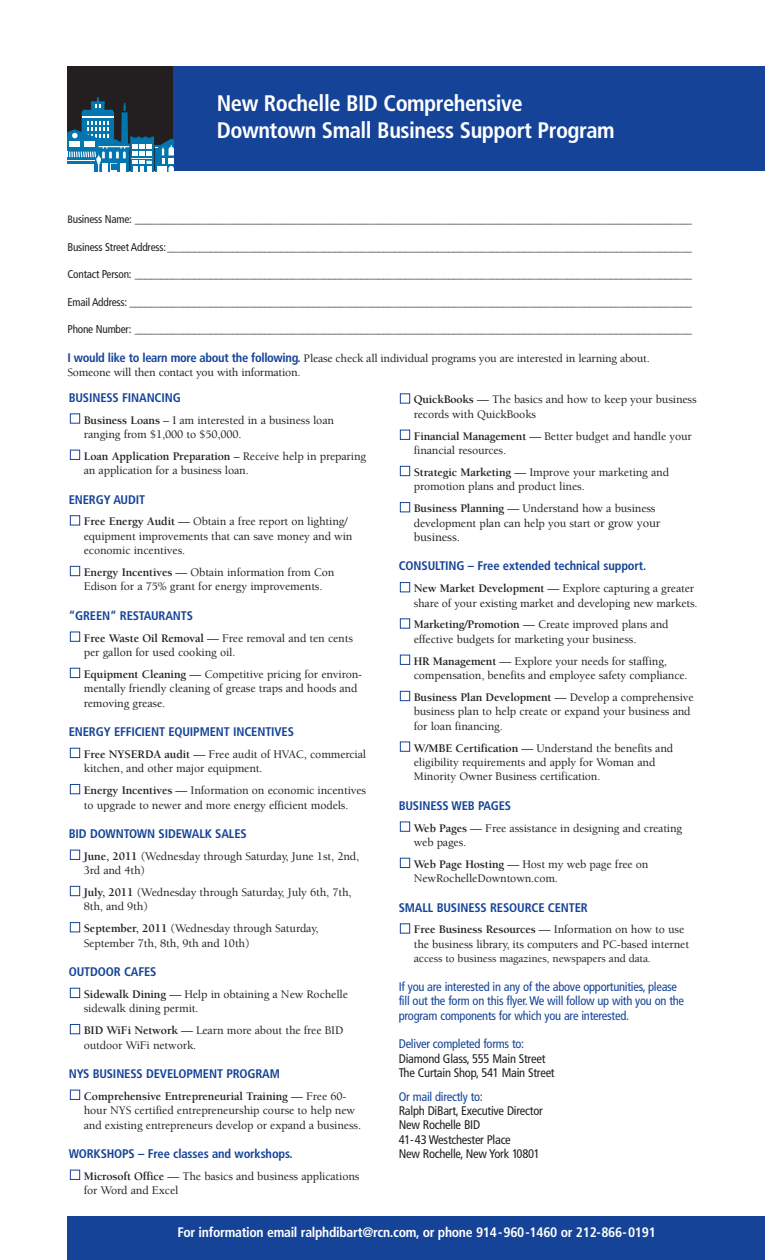
<style>
.page{position:relative;width:765px;height:1260px;background:#fff}
.page>*{position:absolute;margin:0;border:0;box-sizing:border-box;transform-origin:0 0}
.t1{font:700 condensed 22.5px/27.5px "Frutiger";letter-spacing:-.02em;color:#fff}
.t2{font:700 condensed 13.75px "Frutiger";letter-spacing:-.02em;color:#fff}
.t3{font:700 condensed 12.5px "Frutiger";letter-spacing:-.01em;color:#154398}
.t4{font:condensed 12.5px/14.4px "Frutiger";letter-spacing:-.02em;color:#154398}
.t5{font:condensed 12.5px/14.4px "Frutiger";letter-spacing:-.02em;color:#231f20}
.t6{font:500 12.5px "Berkeley";letter-spacing:-.01em;color:#231f20}
.t7{font:500 11.88px/14.4px "Berkeley";letter-spacing:-.01em;color:#231f20}
.t8{font:condensed 11.25px "Frutiger";letter-spacing:-.02em;color:#231f20}
.t9{font:500 11.25px "Berkeley";letter-spacing:-.01em;color:#231f20}
.s1{font-size:10.62px}
.s2{font-family:"Frutiger";font-weight:700;font-stretch:condensed;font-size:12.5px;color:#154398}
.s3{font-weight:700}
.s4{font-size:12.5px}
.s5{font-size:11.88px}
</style>
<div class="page">
<div style="left:68px;top:1216px;width:697px;height:44px;background:#154398"></div>
<div style="left:68px;top:66px;width:697px;height:105px;background:#154398"></div>
<div style="left:70px;top:566px;width:10px;height:10px;border:1px solid #154398"></div>
<div style="left:400px;top:924px;width:10px;height:9px;border:1px solid #154398"></div>
<div style="left:400px;top:858px;width:10px;height:10px;border:1px solid #154398"></div>
<div style="left:400px;top:822px;width:10px;height:10px;border:1px solid #154398"></div>
<div style="left:400px;top:742px;width:10px;height:10px;border:1px solid #154398"></div>
<div style="left:400px;top:691px;width:10px;height:10px;border:1px solid #154398"></div>
<div style="left:400px;top:655px;width:10px;height:10px;border:1px solid #154398"></div>
<div style="left:400px;top:619px;width:10px;height:9px;border:1px solid #154398"></div>
<div style="left:400px;top:582px;width:10px;height:10px;border:1px solid #154398"></div>
<div style="left:400px;top:502px;width:10px;height:10px;border:1px solid #154398"></div>
<div style="left:400px;top:466px;width:10px;height:10px;border:1px solid #154398"></div>
<div style="left:400px;top:430px;width:10px;height:10px;border:1px solid #154398"></div>
<div style="left:400px;top:394px;width:10px;height:9px;border:1px solid #154398"></div>
<div style="left:70px;top:1170px;width:10px;height:10px;border:1px solid #154398"></div>
<div style="left:70px;top:1090px;width:10px;height:10px;border:1px solid #154398"></div>
<div style="left:70px;top:1024px;width:10px;height:10px;border:1px solid #154398"></div>
<div style="left:70px;top:988px;width:10px;height:10px;border:1px solid #154398"></div>
<div style="left:70px;top:922px;width:10px;height:10px;border:1px solid #154398"></div>
<div style="left:70px;top:886px;width:10px;height:10px;border:1px solid #154398"></div>
<div style="left:70px;top:850px;width:10px;height:10px;border:1px solid #154398"></div>
<div style="left:70px;top:784px;width:10px;height:10px;border:1px solid #154398"></div>
<div style="left:70px;top:748px;width:10px;height:10px;border:1px solid #154398"></div>
<div style="left:70px;top:668px;width:10px;height:10px;border:1px solid #154398"></div>
<div style="left:70px;top:632px;width:10px;height:10px;border:1px solid #154398"></div>
<div style="left:70px;top:515px;width:10px;height:10px;border:1px solid #154398"></div>
<div style="left:70px;top:414px;width:10px;height:10px;border:1px solid #154398"></div>
<div style="left:70px;top:450px;width:10px;height:10px;border:1px solid #154398"></div>
<div style="left:68px;top:66px;width:105px;height:105px;background:#231f20"></div>
<svg style="left:68px;top:97px;width:105px;height:74px"></svg>
<h1 class="t1" style="left:217px;top:91px;width:399px">New Rochelle BID Comprehensive<br>Downtown Small Business Support Program</h1>
<p class="t8" style="left:68px;top:215px;width:626px"><span class="s1">B</span>usiness Name: _______________________________________________________________________________________________________</p>
<p class="t8" style="left:67px;top:242px;width:626px">Business Street Address:_________________________________________________________________________________________________</p>
<p class="t8" style="left:68px;top:270px;width:626px">Contact Person: _______________________________________________________________________________________________________</p>
<p class="t8" style="left:68px;top:297px;width:626px">Email Address: ________________________________________________________________________________________________________</p>
<p class="t8" style="left:68px;top:325px;width:626px">Phone Number: _______________________________________________________________________________________________________</p>
<p class="t7" style="left:68px;top:352px;width:584px;line-height:13.8px"><span class="s2">I would like to learn more about the following.</span> Please check all individual programs you are interested in learning about.<br>Someone will then contact you with information.</p>
<p class="t3" style="left:69px;top:392px;width:114px">BUSINESS FINANCING</p>
<p class="t7" style="left:84px;top:414px;width:252px"><span class="s3">Business Loans</span> – I am interested in a business loan ranging from $1,000 to $50,000.</p>
<p class="t7" style="left:84px;top:450px;width:284px"><span class="s3">Loan Application Preparation</span> – Receive help in preparing an application for a business loan.</p>
<p class="t3" style="left:69px;top:494px;width:78px">ENERGY AUDIT</p>
<p class="t7" style="left:84px;top:515px;width:270px"><span class="s3">Free Energy Audit</span> — Obtain a free report on lighting/ equipment improvements that can save money and win economic incentives.</p>
<p class="t7" style="left:84px;top:566px;width:252px"><span class="s3">Energy Incentives</span> — Obtain information from Con<br>Edison for a 75% grant for energy improvements.</p>
<p class="t3" style="left:69px;top:610px;width:126px">“GREEN“ RESTAURANTS</p>
<p class="t7" style="left:84px;top:632px;width:271px"><span class="s3">Free Waste Oil Removal</span> — Free removal and ten cents per gallon for used cooking oil.</p>
<p class="t7" style="left:84px;top:668px;width:280px"><span class="s3">Equipment Cleaning</span> — Competitive pricing for environ&shy;mentally friendly cleaning of grease traps and hoods and removing grease.</p>
<p class="t3" style="left:69px;top:727px;width:227px">ENERGY EFFICIENT EQUIPMENT INCENTIVES</p>
<p class="t7" style="left:84px;top:748px;width:284px"><span class="s3">Free NYSERDA audit</span> — Free audit of HVAC, commercial kitchen, and other major equipment.</p>
<p class="t7" style="left:84px;top:784px;width:284px"><span class="s3">Energy Incentives</span> — Information on economic incentives to upgrade to newer and more energy efficient models.</p>
<p class="t3" style="left:69px;top:829px;width:179px">BID DOWNTOWN SIDEWALK SALES</p>
<p class="t7" style="left:84px;top:850px;width:277px"><span class="s3">June, 2011</span> (Wednesday through Saturday, June 1st, 2nd,<br>3rd and 4th)</p>
<p class="t7" style="left:84px;top:886px;width:269px"><span class="s3">July, 2011</span> (Wednesday through Saturday, July 6th, 7th,<br>8th, and 9th)</p>
<p class="t7" style="left:84px;top:922px;width:236px"><span class="s3">September, 2011</span> (Wednesday through Saturday,<br>September 7th, 8th, 9th and 10th)</p>
<p class="t3" style="left:69px;top:967px;width:89px">OUTDOOR CAFES</p>
<p class="t7" style="left:84px;top:988px;width:266px"><span class="s3">Sidewalk Dining</span> — Help in obtaining a New Rochelle sidewalk dining permit.</p>
<p class="t7" style="left:84px;top:1024px;width:261px"><span class="s3">BID WiFi Network</span> — Learn more about the free BID outdoor WiFi network.</p>
<p class="t3" style="left:69px;top:1069px;width:213px">NYS BUSINESS DEVELOPMENT PROGRAM</p>
<p class="t7" style="left:84px;top:1090px;width:279px"><span class="s3">Comprehensive Entrepreneurial Training</span> — Free 60- hour NYS certified entrepreneurship course to help new and existing entrepreneurs develop or expand a business.</p>
<p class="t3" style="left:69px;top:1149px;width:226px">WORKSHOPS – Free classes and workshops.</p>
<p class="t7" style="left:84px;top:1170px;width:277px"><span class="s3">Microsoft Office</span> — The basics and business applications for Word and Excel</p>
<p class="t7" style="left:414px;top:394px;width:284px"><span class="s3">QuickBooks</span> — The basics and how to keep your business records with QuickBooks</p>
<p class="t7" style="left:414px;top:430px;width:280px"><span class="s3">Financial Management</span> — Better budget and handle your financial resources.</p>
<p class="t7" style="left:414px;top:466px;width:257px"><span class="s3">Strategic Marketing</span> — Improve your marketing and promotion plans and product lines.</p>
<p class="t7" style="left:414px;top:502px;width:248px"><span class="s3">Business Planning</span> — Understand how a business development plan can help you start <span class="s4">or grow your</span></p>
<p class="t6" style="left:414px;top:532px;width:48px">business.</p>
<p class="t3" style="left:399px;top:561px;width:249px">CONSULTING – Free extended technical support<span class="s5">.</span></p>
<p class="t7" style="left:414px;top:582px;width:285px"><span class="s3">New Market Development</span> — Explore capturing a greater share of your existing market and developing new markets.</p>
<p class="t7" style="left:414px;top:619px;width:256px"><span class="s3">Marketing/Promotion</span> — Create improved plans and effective budgets for marketing your business.</p>
<p class="t7" style="left:414px;top:655px;width:275px"><span class="s3">HR Management</span> — Explore your needs for staffing, compensation, benefits and employee safety compliance.</p>
<p class="t7" style="left:414px;top:691px;width:282px"><span class="s3">Business Plan Development</span> — Develop a comprehensive business plan to help create or expand your business and for loan financing.</p>
<p class="t7" style="left:414px;top:742px;width:261px"><span class="s3">W/MBE Certification</span> — Understand the benefits and eligibility requirements and apply for Woman and<br>Minority Owner Business certification.</p>
<p class="t3" style="left:399px;top:800px;width:114px">BUSINESS WEB PAGES</p>
<p class="t7" style="left:414px;top:822px;width:270px"><span class="s3">Web Pages</span> — Free assistance in designing and creating web pages.</p>
<p class="t7" style="left:414px;top:858px;width:236px"><span class="s3">Web Page Hosting</span> — Host my web page free on<br>NewRochelleDowntown.com.</p>
<p class="t3" style="left:399px;top:902px;width:190px">SMALL BUSINESS RESOURCE CENTER</p>
<p class="t7" style="left:414px;top:924px;width:277px"><span class="s3">Free Business Resources</span> — Information on how to use the business library, its computers and PC-based internet</p>
<p class="t9" style="left:414px;top:954px;width:239px"><span class="s5">ac</span>cess to business magazines, newspapers and data.</p>
<p class="t4" style="left:399px;top:980px;width:287px">If you are interested in any of the above opportunities, please fill out the form on this flyer.We will follow up with you on the program components for which you are interested.</p>
<p class="t4" style="left:399px;top:1038px;width:127px">Deliver completed forms to:</p>
<p class="t5" style="left:399px;top:1052px;width:157px">Diamond Glass, 555 Main Street<br>The Curtain Shop, 541 Main Street</p>
<p class="t4" style="left:399px;top:1090px;width:86px">Or mail directly to:</p>
<p class="t5" style="left:399px;top:1104px;width:146px">Ralph DiBart, Executive Director<br>New Rochelle BID<br>41-43 Westchester Place<br>New Rochelle, New York 10801</p>
<p class="t2" style="left:178px;top:1226px;width:480px">For information email ralphdibart@rcn.com, or phone 914-960-1460 or 212-866-0191</p>
</div>
